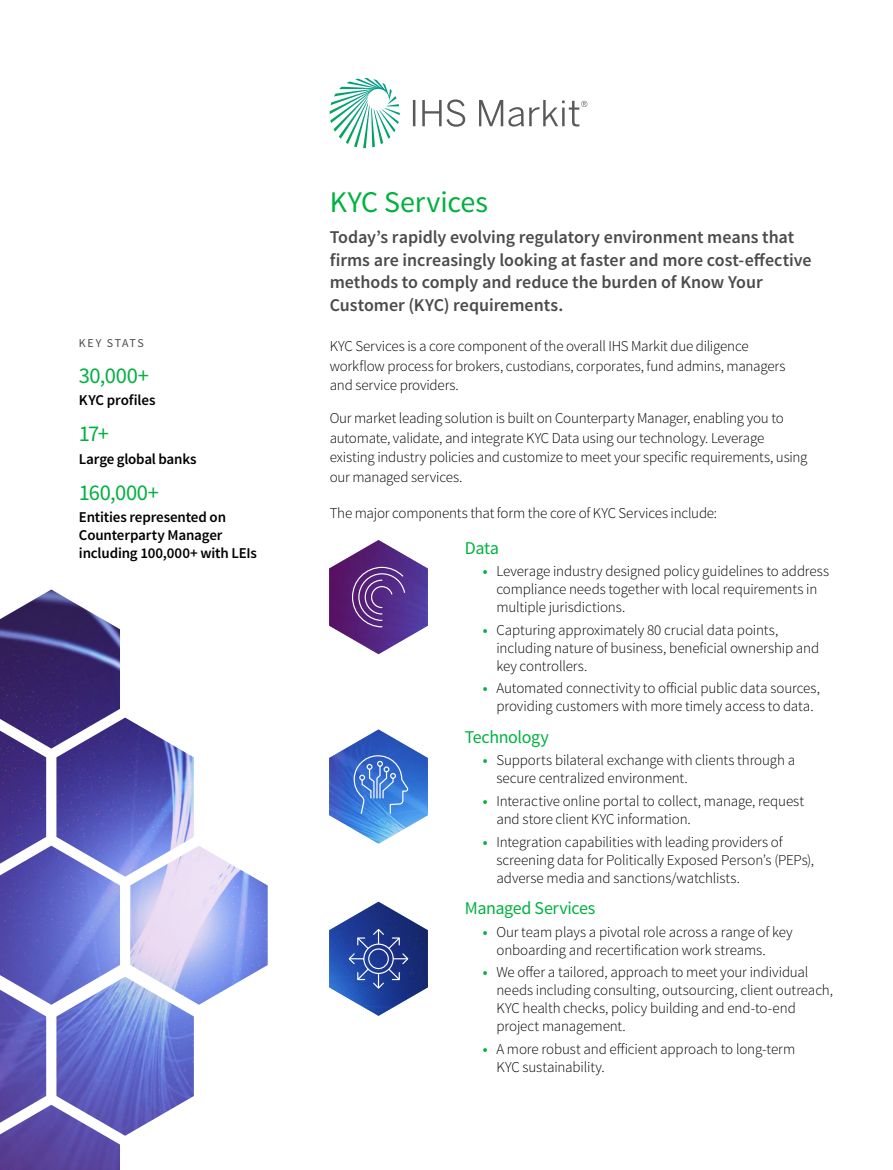
<style>
.page{position:relative;width:893px;height:1170px;background:#fff}
.page>*{position:absolute;margin:0;border:0;box-sizing:border-box;transform-origin:0 0}
.Factsheet_Title{font:30px "Source Sans Pro";letter-spacing:-.005em;color:#00b140}
.Heading__Small{font:22.5px "Source Sans Pro";letter-spacing:-.01em;color:#00b140}
.Body_3__default{font:22.5px "Source Sans Pro";color:#00b140}
.Factsheet_Sub-tite{font:600 18px/22.5px "Source Sans Pro";letter-spacing:-.005em;color:#4b4b4b}
.Heading_2{font:18px "Source Sans Pro";letter-spacing:-.025em;color:#00b140}
.Body_3__default-2{font:300 15px/18px "Source Sans Pro";letter-spacing:-.01em;color:#000}
.Body_3__default-3{font:600 15px/18px "Source Sans Pro";letter-spacing:-.015em;color:#000}
.Line_Item_-_Descript{font:600 15px "Source Sans Pro";letter-spacing:-.005em;color:#000}
.Heading__Small-2{font:12px "Source Sans Pro";letter-spacing:.135em;color:#4b4b4b}
.s1{font-weight:600;color:#00b140}
</style>
<div class="page">
<svg style="left:330px;top:78px;width:70px;height:70px"></svg>
<svg style="left:413px;top:100px;width:2px;height:26px"></svg>
<svg style="left:422px;top:99px;width:43px;height:28px"></svg>
<svg style="left:479px;top:100px;width:108px;height:27px"></svg>
<img style="left:0;top:589px;width:268px;height:580px">
<svg style="left:329px;top:901px;width:99px;height:114px"></svg>
<svg style="left:329px;top:729px;width:99px;height:114px"></svg>
<svg style="left:329px;top:540px;width:99px;height:114px"></svg>
<p class="Heading__Small-2" style="left:79px;top:335px;width:66px">KEY STATS</p>
<p class="Heading__Small" style="left:79px;top:361px;width:71px">30,000+</p>
<p class="Line_Item_-_Descript" style="left:79px;top:391px;width:78px">KYC profiles</p>
<p class="Body_3__default" style="left:79px;top:420px;width:32px">17+</p>
<p class="Body_3__default-3" style="left:79px;top:450px;width:119px">Large global banks</p>
<p class="Heading__Small" style="left:79px;top:478px;width:82px">160,000+</p>
<p class="Body_3__default-3" style="left:79px;top:508px;width:180px">Entities represented on<br>Counterparty Manager including 100,000+ with LEIs</p>
<p class="Factsheet_Title" style="left:330px;top:183px;width:160px">KYC Services</p>
<p class="Factsheet_Sub-tite" style="left:330px;top:226px;width:483px">Today’s rapidly evolving regulatory environment means that firms are increasingly looking at faster and more cost-effective methods to comply and reduce the burden of Know Your Customer (KYC) requirements.</p>
<p class="Body_3__default-2" style="left:330px;top:336px;width:457px;line-height:19.5px">KYC Services is a core component of the overall IHS Markit due diligence workflow process for brokers, custodians, corporates, fund admins, managers and service providers.</p>
<p class="Body_3__default-2" style="left:330px;top:408px;width:479px;line-height:19.5px">Our market leading solution is built on Counterparty Manager, enabling you to automate, validate, and integrate KYC Data using our technology. Leverage existing industry policies and customize to meet your specific requirements, using our managed services.</p>
<p class="Body_3__default-2" style="left:330px;top:504px;width:389px">The major components that form the core of KYC Services include:</p>
<p class="Heading_2" style="left:465px;top:536px;width:36px">Data</p>
<p class="Body_3__default-2" style="left:496px;top:562px;width:334px;text-indent:-14px"><span class="s1">•</span> Leverage industry designed policy guidelines to address compliance needs together with local requirements in multiple jurisdictions.</p>
<p class="Body_3__default-2" style="left:496px;top:621px;width:324px;text-indent:-14px"><span class="s1">•</span> Capturing approximately 80 crucial data points, including nature of business, beneficial ownership and key controllers.</p>
<p class="Body_3__default-2" style="left:483px;top:679px;width:339px;text-align:center"><span class="s1">•</span> Automated connectivity to official public data sources, providing customers with more timely access to data.</p>
<p class="Heading_2" style="left:465px;top:725px;width:85px">Technology</p>
<p class="Body_3__default-2" style="left:496px;top:751px;width:300px;text-indent:-14px"><span class="s1">•</span> Supports bilateral exchange with clients through a secure centralized environment.</p>
<p class="Body_3__default-2" style="left:496px;top:792px;width:309px;text-indent:-14px"><span class="s1">•</span> Interactive online portal to collect, manage, request and store client KYC information.</p>
<p class="Body_3__default-2" style="left:496px;top:832px;width:319px;text-indent:-14px"><span class="s1">•</span> Integration capabilities with leading providers of screening data for Politically Exposed Person’s (PEPs), adverse media and sanctions/watchlists.</p>
<p class="Heading_2" style="left:465px;top:896px;width:132px">Managed Services</p>
<p class="Body_3__default-2" style="left:496px;top:922px;width:298px;text-indent:-14px"><span class="s1">•</span> Our team plays a pivotal role across a range of key onboarding and recertification work streams.</p>
<p class="Body_3__default-2" style="left:496px;top:963px;width:338px;text-indent:-14px"><span class="s1">•</span> We offer a tailored, approach to meet your individual needs including consulting, outsourcing, client outreach, KYC health checks, policy building and end-to-end project management.</p>
<p class="Body_3__default-2" style="left:496px;top:1039px;width:300px;text-indent:-14px"><span class="s1">•</span> A more robust and efficient approach to long-term<br>KYC sustainability.</p>
</div>
